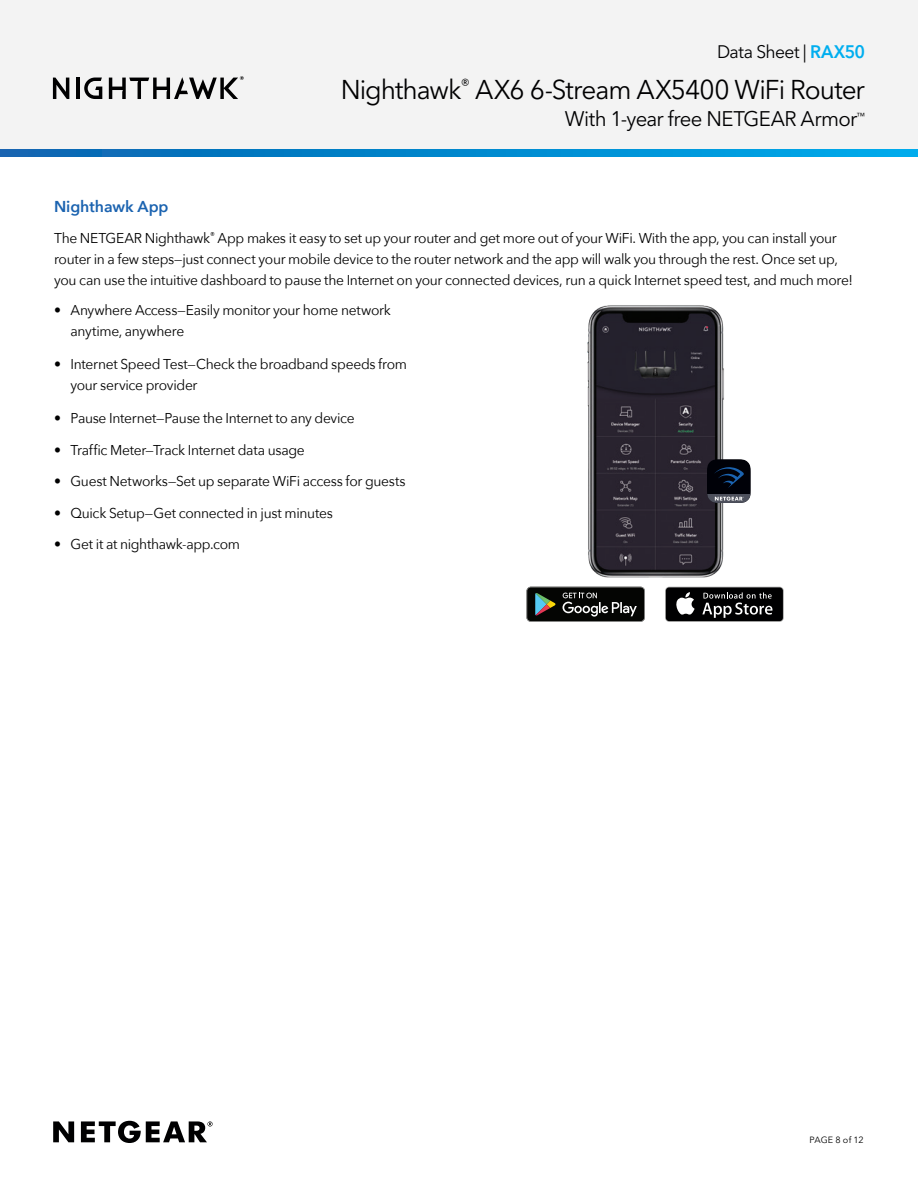
<style>
.page{position:relative;width:918px;height:1188px;background:#fff}
.page>*{position:absolute;margin:0;border:0;box-sizing:border-box;transform-origin:0 0}
.t1{font:27px "Avenir Next LT Pro";letter-spacing:-.035em;color:#000001}
.t2{font:21px "Avenir Next LT Pro";letter-spacing:-.03em;color:#000001}
.t3{font:18px "Avenir Next LT Pro";letter-spacing:-.03em;color:#000001}
.Sub_Heads_Blue{font:600 15.75px "Avenir Next";color:#1b63b0}
.Body_Copy{font:14.25px/21px "Avenir Next";letter-spacing:-.025em;color:#000001}
.Bulleted_Body_Copy{font:14.25px/21px "Avenir Next";letter-spacing:-.02em;color:#000001}
.t4{font:9px "Avenir Next LT Pro";letter-spacing:.005em;color:#000001}
.t5{font:8.7px "Avenir Next LT Pro";color:#000001}
.s1{font-weight:600;color:#00aeef}
</style>
<div class="page">
<div style="left:0;top:0;width:918px;height:156px;background:#f3f3f3"></div>
<svg style="left:53px;top:1121px;width:160px;height:22px"></svg>
<svg style="left:53px;top:78px;width:16px;height:21px"></svg>
<hr style="left:76px;top:78px;width:3px;height:21px;background:#000001">
<svg style="left:84px;top:78px;width:18px;height:21px"></svg>
<svg style="left:109px;top:76px;width:135px;height:23px"></svg>
<svg style="left:0;top:149px;width:918px;height:8px;background:#0287cd"></svg>
<img style="left:587px;top:305px;width:137px;height:273px">
<svg style="left:707px;top:459px;width:44px;height:44px;background:#1e232f"></svg>
<svg style="left:665px;top:587px;width:119px;height:35px"></svg>
<div style="left:666px;top:587px;width:117px;height:34px;background:#000001;border-radius:3px"></div>
<svg style="left:676px;top:592px;width:19px;height:23px"></svg>
<svg style="left:702px;top:592px;width:70px;height:26px"></svg>
<svg style="left:526px;top:587px;width:119px;height:35px;background:#2c2f2c"></svg>
<p class="t3" style="left:717px;top:41px;width:150px">Data Sheet | <span class="s1">RAX50</span></p>
<h1 class="t1" style="left:341px;top:73px;width:526px">Nighthawk<sup>®</sup> AX6 6-Stream AX5400 WiFi Router</h1>
<h2 class="t2" style="left:565px;top:106px;width:294px">With 1-year free NETGEAR Armor</h2>
<p class="t5" style="left:857px;top:111px;width:10px">™</p>
<p class="Sub_Heads_Blue" style="left:54px;top:193px;width:116px">Nighthawk App</p>
<p class="Body_Copy" style="left:54px;top:227px;width:801px">The NETGEAR Nighthawk<sup>®</sup> App makes it easy to set up your router and get more out of your WiFi. With the app, you can install your router in a few steps—just connect your mobile device to the router network and the app will walk you through the rest. Once set up, you can use the intuitive dashboard to pause the Internet on your connected devices, run a quick Internet speed test, and much more!</p>
<p class="Bulleted_Body_Copy" style="left:71px;top:299px;width:322px;text-indent:-17px">• Anywhere Access—Easily monitor your home network anytime, anywhere</p>
<p class="Bulleted_Body_Copy" style="left:71px;top:353px;width:338px;text-indent:-17px">• Internet Speed Test—Check the broadband speeds from your service provider</p>
<p class="Bulleted_Body_Copy" style="left:54px;top:407px;width:302px">• Pause Internet—Pause the Internet to any device</p>
<p class="Bulleted_Body_Copy" style="left:54px;top:438px;width:252px">• Traffic Meter—Track Internet data usage</p>
<p class="Bulleted_Body_Copy" style="left:54px;top:470px;width:353px">• Guest Networks—Set up separate WiFi access for guests</p>
<p class="Bulleted_Body_Copy" style="left:54px;top:501px;width:280px">• Quick Setup—Get connected in just minutes</p>
<p class="Bulleted_Body_Copy" style="left:54px;top:533px;width:188px">• Get it at nighthawk-app.com</p>
<p class="t4" style="left:809px;top:1134px;width:56px">PAGE 8 of 12</p>
</div>
